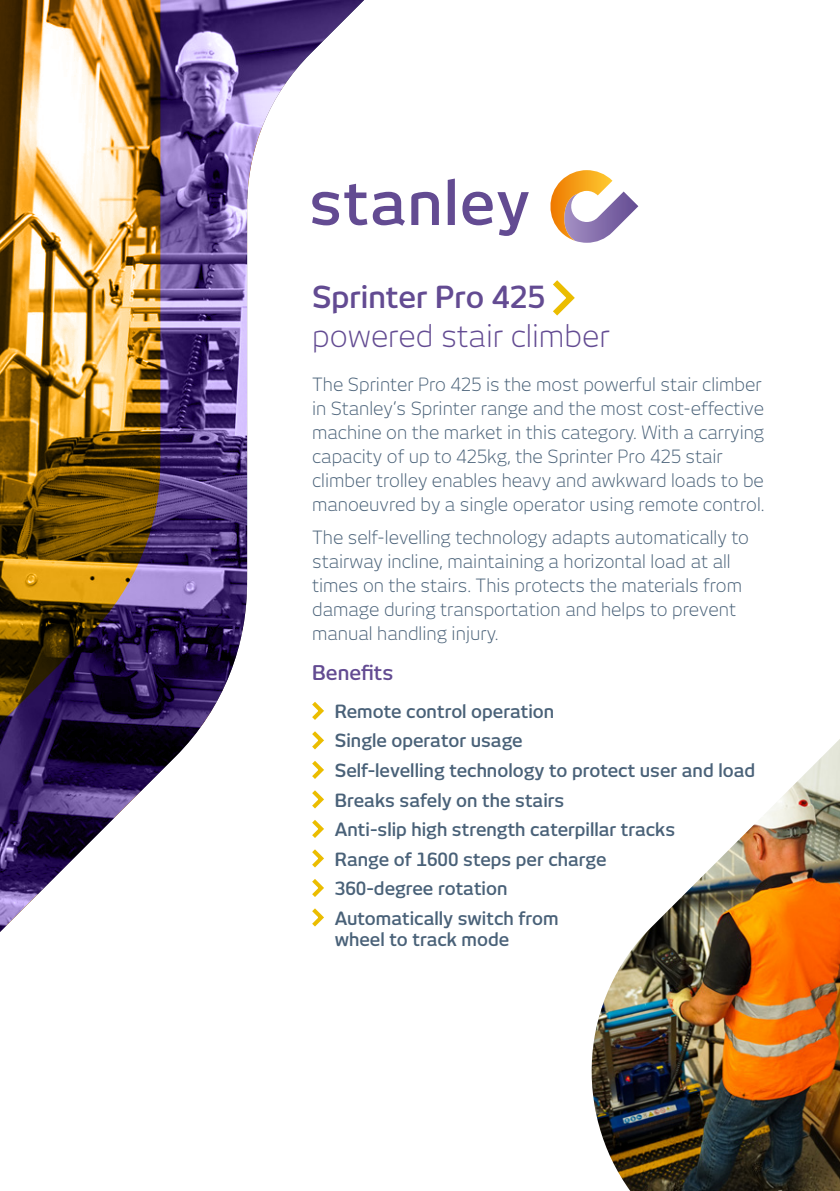
<style>
.page{position:relative;width:840px;height:1191px;background:#fff}
.page>*{position:absolute;margin:0;border:0;box-sizing:border-box;transform-origin:0 0}
.t1{font:300 30px "New June";color:#634b92}
.t2{font:600 30px "New June";color:#634b92}
.t3{font:600 20px "New June";color:#634b92}
.t4{font:300 18px/24px "New June";color:#496178}
.t5{font:600 18px/29.6px "New June";color:#496178}
</style>
<div class="page">
<svg style="left:550px;top:170px;width:88px;height:73px"></svg>
<svg style="left:391px;top:191px;width:14px;height:35px"></svg>
<svg style="left:411px;top:192px;width:27px;height:33px"></svg>
<svg style="left:447px;top:178px;width:7px;height:47px"></svg>
<svg style="left:462px;top:192px;width:66px;height:44px"></svg>
<svg style="left:0;top:0;width:391px;height:932px"></svg>
<svg style="left:0;top:0;width:161px;height:885px;background:#92734c"></svg>
<svg style="left:308px;top:697px;width:19px;height:233px"></svg>
<svg style="left:553px;top:280px;width:22px;height:36px"></svg>
<img style="left:591px;top:740px;width:248px;height:451px">
<h1 class="t2" style="left:312px;top:279px;width:234px">Sprinter Pro 425</h1>
<h1 class="t1" style="left:312px;top:318px;width:299px">powered stair climber</h1>
<p class="t4" style="left:312px;top:373px;width:453px">The Sprinter Pro 425 is the most powerful stair climber in Stanley’s Sprinter range and the most cost-effective machine on the market in this category. With a carrying capacity of up to 425kg, the Sprinter Pro 425 stair climber trolley enables heavy and awkward loads to be manoeuvred by a single operator using remote control.</p>
<p class="t4" style="left:312px;top:525px;width:438px">The self-levelling technology adapts automatically to stairway incline, maintaining a horizontal load at all times on the stairs. This protects the materials from damage during transportation and helps to prevent manual handling injury.</p>
<p class="t3" style="left:312px;top:661px;width:83px">Benefits</p>
<p class="t5" style="left:334px;top:696px;width:421px">Remote control operation<br>Single operator usage<br>Self-levelling technology to protect user and load<br>Breaks safely on the stairs<br>Anti-slip high strength caterpillar tracks<br>Range of 1600 steps per charge<br>360-degree rotation<br>Automatically switch from</p>
<p class="t5" style="left:334px;top:924px;width:176px">wheel to track mode</p>
</div>
